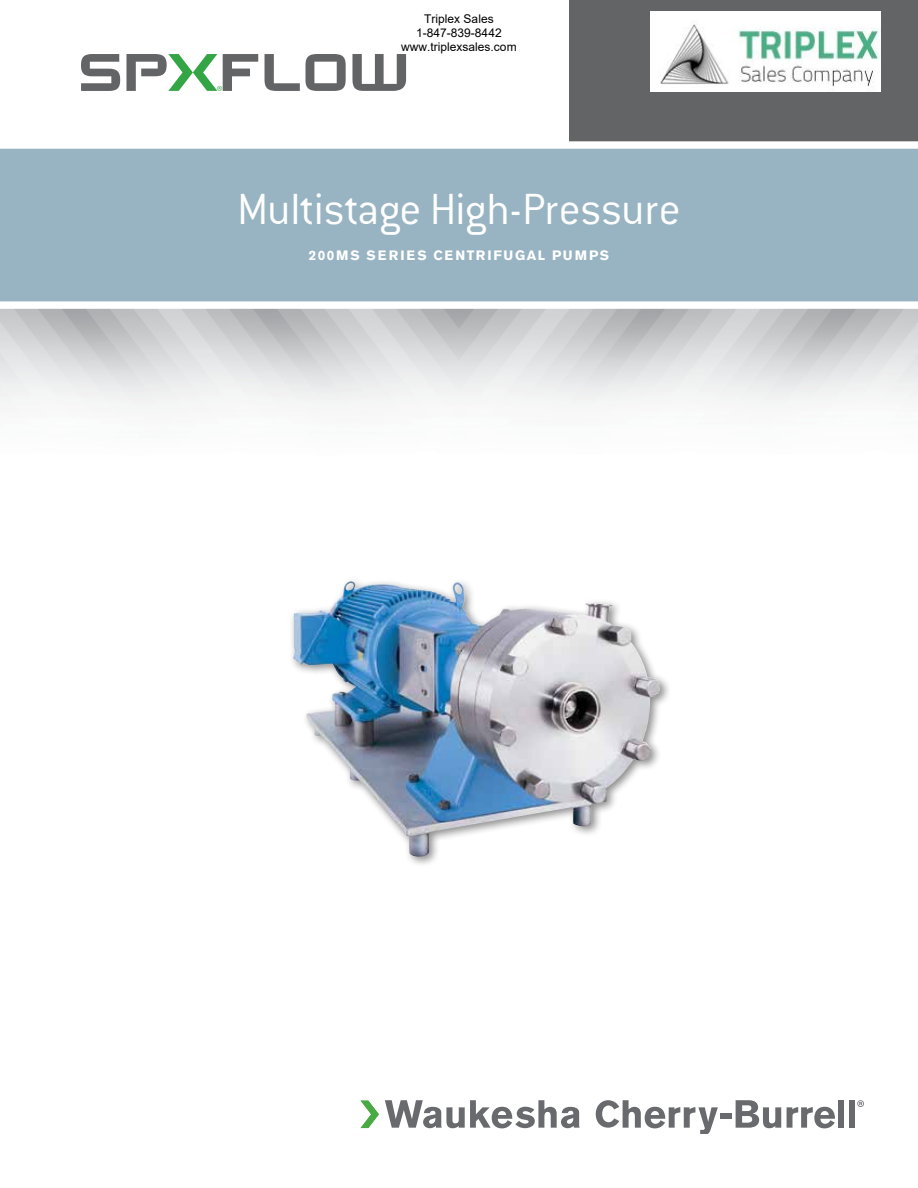
<style>
.page{position:relative;width:918px;height:1188px;background:#fff}
.page>*{position:absolute;margin:0;border:0;box-sizing:border-box;transform-origin:0 0}
.t1{font:300 48px "Conduit ITC Std";letter-spacing:-.015em;color:#fff}
.t2{font:700 13.5px "Akzidenz Grotesk BE";letter-spacing:.13em;color:#fff}
.t3{font:12px/14.4px "Arial";color:#000;text-align:center}
</style>
<div class="page">
<svg style="left:361px;top:1101px;width:18px;height:27px"></svg>
<svg style="left:385px;top:1100px;width:195px;height:28px"></svg>
<svg style="left:596px;top:1100px;width:122px;height:34px"></svg>
<div style="left:720px;top:1113px;width:11px;height:5px;background:#696a6d"></div>
<svg style="left:736px;top:1100px;width:45px;height:28px"></svg>
<svg style="left:787px;top:1107px;width:48px;height:21px"></svg>
<div style="left:838px;top:1100px;width:6px;height:28px;background:#696a6d"></div>
<div style="left:849px;top:1100px;width:6px;height:28px;background:#696a6d"></div>
<svg style="left:857px;top:1100px;width:7px;height:7px"></svg>
<div style="left:0;top:145px;width:918px;height:161px;background:#98b4c2"></div>
<div style="left:569px;top:0;width:349px;height:145px;background:#636466"></div>
<div style="left:0;top:141px;width:918px;height:8px;background:#fff"></div>
<svg style="left:81px;top:54px;width:39px;height:37px"></svg>
<svg style="left:265px;top:54px;width:81px;height:37px"></svg>
<svg style="left:352px;top:54px;width:54px;height:37px"></svg>
<svg style="left:126px;top:54px;width:132px;height:37px"></svg>
<img style="left:293px;top:587px;width:368px;height:270px">
<div style="left:0;top:301px;width:918px;height:8px;background:#fff"></div>
<img style="left:651px;top:11px;width:229px;height:80px">
<p class="t3" style="left:401px;top:11px;width:117px">Triplex Sales<br>1-847-839-8442 www.triplexsales.com</p>
<h1 class="t1" style="left:237px;top:183px;width:445px">Multistage High-Pressure</h1>
<p class="t2" style="left:309px;top:248px;width:302px">200MS SERIES CENTRIFUGAL PUMPS</p>
</div>
